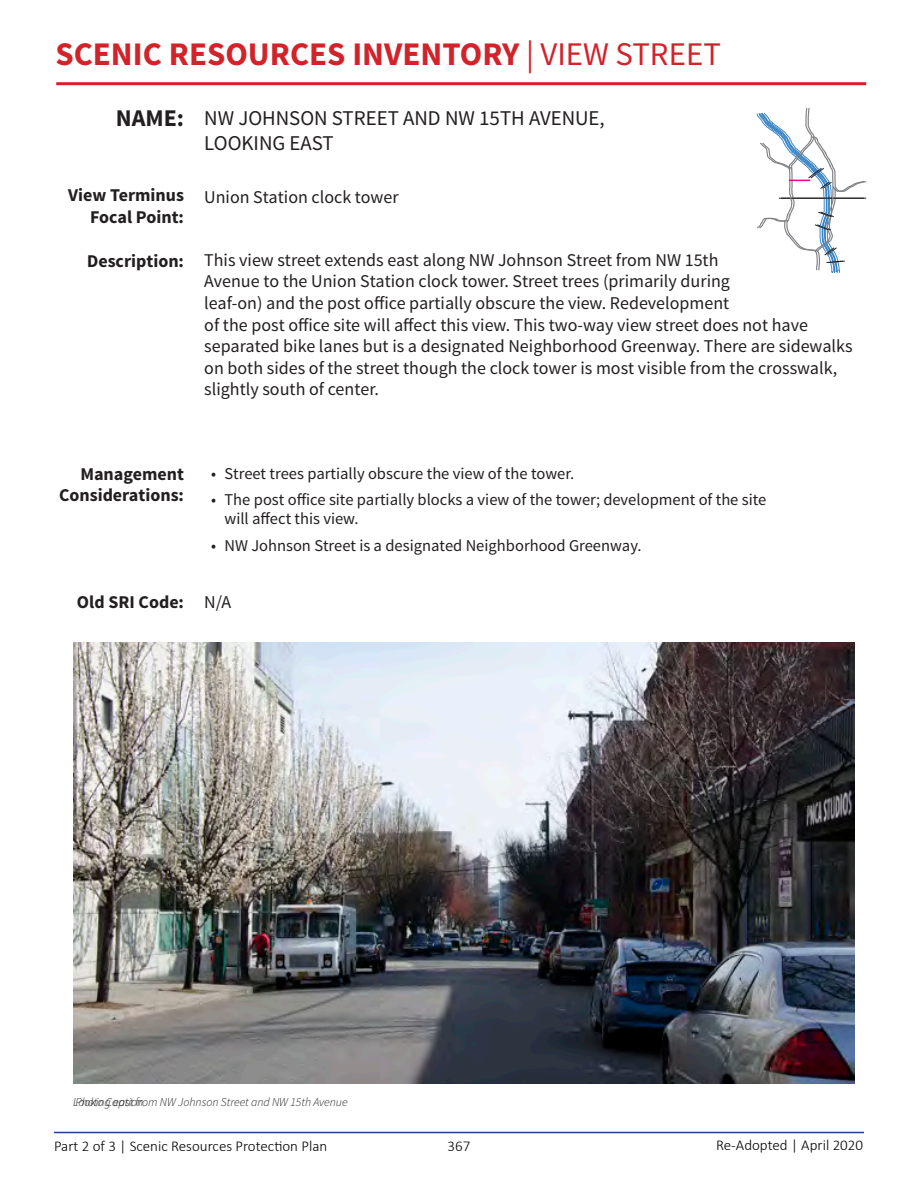
<style>
.page{position:relative;width:918px;height:1188px;background:#fff}
.page>*{position:absolute;margin:0;border:0;box-sizing:border-box;transform-origin:0 0}
.t1{font:700 33px "Source Sans Pro";color:#d1232a}
.t2{font:700 24px "Source Sans Pro";color:#231f20}
.Inventory_Title_-_SS{font:21px/25.2px "Source Sans Pro";color:#231f20}
.Body_Field_Fill_-_SS{font:18px/21.6px "Source Sans Pro";color:#231f20}
.t3{font:700 18px/21.6px "Source Sans Pro";color:#231f20;text-align:right}
.t4{font:16.5px/19.5px "Source Sans Pro";color:#231f20}
.t5{font:300 15px "Calibri";color:#000}
.t6{font:italic 300 12px "Source Sans Pro";color:#231f20}
.s1{font-weight:400}
</style>
<div class="page">
<hr style="left:56px;top:82px;width:810px;height:3px;background:#d1232a">
<hr style="left:54px;top:1132px;width:810px;height:1px;background:#253f8e">
<img style="left:73px;top:643px;width:781px;height:440px">
<svg style="left:756px;top:108px;width:111px;height:165px"></svg>
<h1 class="t1" style="left:56px;top:32px;width:667px">SCENIC RESOURCES INVENTORY <span class="s1">| VIEW STREET</span></h1>
<h2 class="t2" style="left:116px;top:103px;width:70px">NAME:</h2>
<p class="t3" style="left:68px;top:185px;width:117px">View Terminus<br>Focal Point:</p>
<p class="t3" style="left:87px;top:250px;width:98px">Description:</p>
<p class="Inventory_Title_-_SS" style="left:204px;top:106px;width:402px">NW JOHNSON STREET AND NW 15TH AVENUE,<br>LOOKING EAST</p>
<p class="Body_Field_Fill_-_SS" style="left:204px;top:186px;width:196px">Union Station clock tower</p>
<p class="Body_Field_Fill_-_SS" style="left:204px;top:249px;width:650px">This view street extends east along NW Johnson Street from NW 15th<br>Avenue to the Union Station clock tower. Street trees (primarily during<br>leaf-on) and the post office partially obscure the view. Redevelopment<br>of the post office site will affect this view. This two-way view street does not have separated bike lanes but is a designated Neighborhood Greenway. There are sidewalks on both sides of the street though the clock tower is most visible from the crosswalk, slightly south of center.</p>
<p class="t3" style="left:59px;top:464px;width:127px">Management<br>Considerations:</p>
<p class="t3" style="left:77px;top:591px;width:109px">Old SRI Code:</p>
<p class="t4" style="left:211px;top:464px;width:365px">• Street trees partially obscure the view of the tower.</p>
<p class="t4" style="left:225px;top:490px;width:543px;text-indent:-14px">• The post office site partially blocks a view of the tower; development of the site will affect this view.</p>
<p class="t4" style="left:211px;top:536px;width:432px">• NW Johnson Street is a designated Neighborhood Greenway.</p>
<p class="Body_Field_Fill_-_SS" style="left:204px;top:591px;width:28px">N/A</p>
<p class="t6" style="left:73px;top:1095px;width:276px">Looking east from NW Johnson Street and NW 15th Avenue</p>
<p class="t6" style="left:75px;top:1095px;width:69px">Photo Caption</p>
<p class="t5" style="left:54px;top:1137px;width:275px">Part 2 of 3 | Scenic Resources Protection Plan</p>
<p class="t5" style="left:448px;top:1137px;width:24px">367</p>
<p class="t5" style="left:716px;top:1136px;width:148px">Re-Adopted | April 2020</p>
</div>
